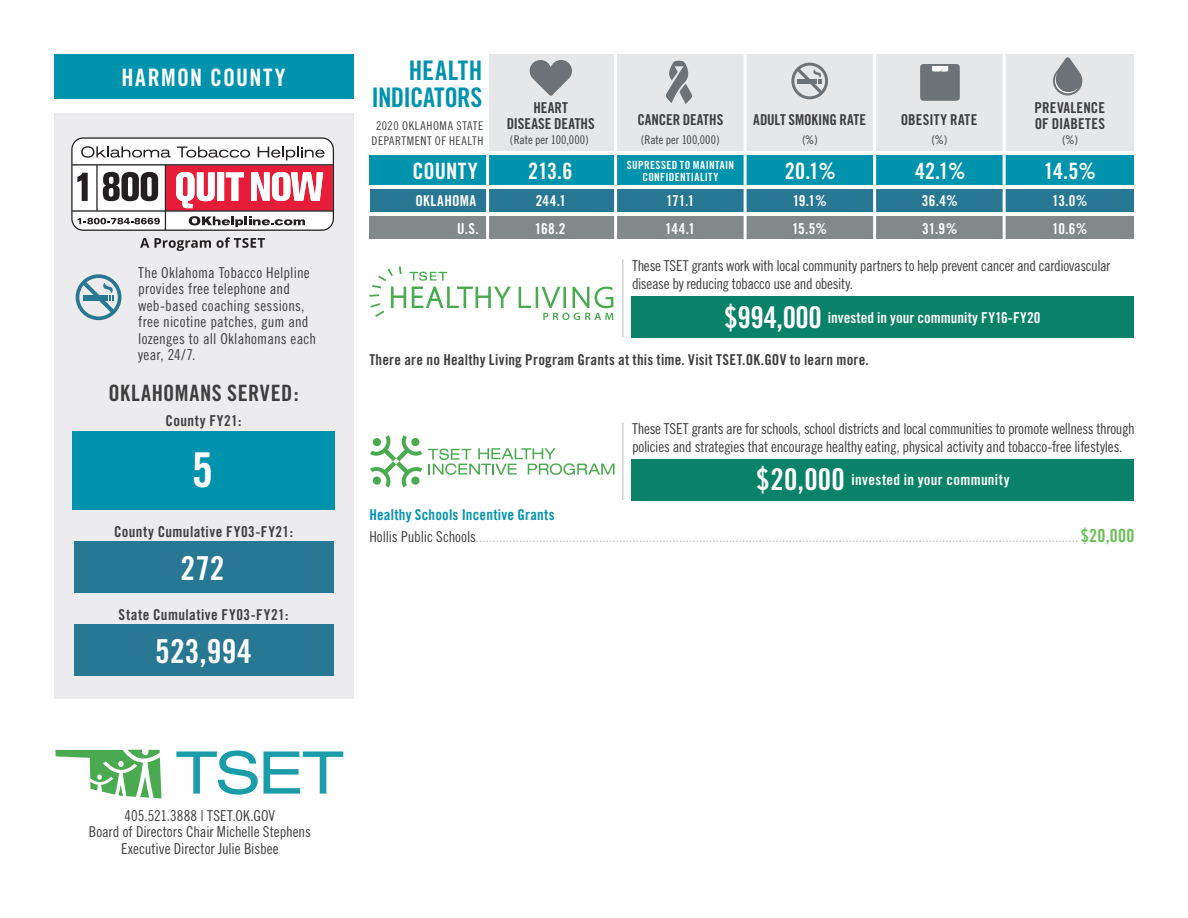
<style>
.page{position:relative;width:1188px;height:918px;background:#fff}
.page>*{position:absolute;margin:0;border:0;box-sizing:border-box;transform-origin:0 0}
.t1{font:48px "Trade Gothic Bold Cond Twenty";color:#fff}
.t2{font:33px "Trade Gothic Bold Cond Twenty";letter-spacing:.005em;color:#fff}
.t3{font:27px/27px "Trade Gothic Bold Cond Twenty";letter-spacing:-.02em;color:#0093ad;text-align:right}
.t4{font:24px "Trade Gothic Bold Cond Twenty";letter-spacing:.06em;color:#fff}
.t5{font:22.5px "Trade Gothic Bold Cond Twenty";color:#fff}
.t6{font:22.5px "Trade Gothic Bold Cond Twenty";letter-spacing:.025em;color:#3e3e3f}
.t7{font:15px/16.5px "Trade Gothic Cond Eighteen";letter-spacing:-.015em;color:#3e3e3f}
.t8{font:15px "Trade Gothic Cond Eighteen";letter-spacing:-.005em;color:#bcbdc0}
.t9{font:15px "Trade Gothic Bold Cond Twenty";letter-spacing:.02em;color:#3e3e3f}
.t10{font:15px/16.5px "Trade Gothic Cond Eighteen";letter-spacing:.015em;color:#3e3e3f}
.t11{font:15px/27px "Trade Gothic Bold Cond Twenty";letter-spacing:.015em;color:#fff}
.t12{font:15px "Trade Gothic Bold Cond Twenty";letter-spacing:.015em;color:#0093ad}
.t13{font:15px/16.5px "Trade Gothic Bold Cond Twenty";color:#3e3e3f;text-align:center}
.t14{font:15px "Trade Gothic Bold Cond Twenty";letter-spacing:-.01em;color:#3e3e3f}
.t15{font:15px "Trade Gothic Bold Cond Twenty";letter-spacing:-.005em;color:#3e3e3f}
.t16{font:15px "Trade Gothic Bold Cond Twenty";letter-spacing:.035em;color:#fff}
.t17{font:12px/15px "Trade Gothic Cond Eighteen";letter-spacing:.035em;color:#3e3e3f;text-align:center}
.t18{font:12px "Trade Gothic Cond Eighteen";color:#3e3e3f}
.t19{font:11.25px/12px "Trade Gothic Bold Cond Twenty";letter-spacing:.035em;color:#fff;text-align:center}
.s1{font-size:30px}
.s2{color:#3e3e3f}
.s3{font-family:"Trade Gothic Bold Cond Twenty";font-size:18px;color:#69be55}
</style>
<div class="page">
<div style="left:746px;top:190px;width:127px;height:22px;background:#287793"></div>
<div style="left:746px;top:216px;width:127px;height:23px;background:#83888b"></div>
<div style="left:876px;top:190px;width:127px;height:22px;background:#287793"></div>
<div style="left:876px;top:216px;width:127px;height:23px;background:#83888b"></div>
<div style="left:1006px;top:190px;width:128px;height:22px;background:#287793"></div>
<div style="left:1006px;top:216px;width:128px;height:23px;background:#83888b"></div>
<div style="left:488px;top:54px;width:646px;height:97px;background:#e6e7e9"></div>
<div style="left:54px;top:54px;width:299px;height:45px;background:#0093ad"></div>
<svg style="left:176px;top:750px;width:82px;height:45px"></svg>
<svg style="left:264px;top:751px;width:79px;height:43px"></svg>
<svg style="left:56px;top:750px;width:105px;height:48px"></svg>
<div style="left:370px;top:190px;width:107px;height:22px;background:#287793"></div>
<div style="left:369px;top:156px;width:108px;height:29px;background:#0093ad"></div>
<div style="left:369px;top:216px;width:108px;height:23px;background:#83888b"></div>
<svg style="left:1053px;top:57px;width:29px;height:38px"></svg>
<div style="left:920px;top:64px;width:40px;height:37px;background:#6c7275;border-radius:3px"></div>
<svg style="left:932px;top:66px;width:16px;height:6px"></svg>
<svg style="left:530px;top:60px;width:42px;height:36px"></svg>
<div style="left:487px;top:190px;width:128px;height:22px;background:#287793"></div>
<div style="left:487px;top:156px;width:128px;height:29px;background:#0093ad"></div>
<div style="left:487px;top:216px;width:128px;height:23px;background:#83888b"></div>
<div style="left:616px;top:190px;width:128px;height:22px;background:#287793"></div>
<div style="left:616px;top:156px;width:128px;height:29px;background:#0093ad"></div>
<div style="left:616px;top:216px;width:128px;height:23px;background:#83888b"></div>
<div style="left:746px;top:156px;width:127px;height:29px;background:#0093ad"></div>
<div style="left:876px;top:156px;width:127px;height:29px;background:#0093ad"></div>
<div style="left:1006px;top:156px;width:128px;height:29px;background:#0093ad"></div>
<hr style="left:614px;top:42px;width:3px;height:225px;background:#fff">
<hr style="left:744px;top:50px;width:3px;height:209px;background:#fff">
<hr style="left:873px;top:50px;width:3px;height:209px;background:#fff">
<hr style="left:1003px;top:50px;width:3px;height:209px;background:#fff">
<svg style="left:666px;top:61px;width:26px;height:43px"></svg>
<hr style="left:486px;top:42px;width:3px;height:225px;background:#fff">
<div style="left:54px;top:113px;width:299px;height:586px;background:#ececee"></div>
<svg style="left:76px;top:274px;width:45px;height:46px"></svg>
<div style="left:72px;top:431px;width:263px;height:79px;background:#0093ad"></div>
<div style="left:74px;top:542px;width:259px;height:51px;background:#287793"></div>
<div style="left:74px;top:624px;width:259px;height:52px;background:#287793"></div>
<svg style="left:71px;top:137px;width:263px;height:94px"></svg>
<svg style="left:140px;top:238px;width:9px;height:10px"></svg>
<svg style="left:155px;top:237px;width:110px;height:14px"></svg>
<svg style="left:791px;top:63px;width:37px;height:36px"></svg>
<svg style="left:519px;top:287px;width:12px;height:21px"></svg>
<hr style="left:536px;top:287px;width:2px;height:21px;background:#49aa50">
<svg style="left:542px;top:286px;width:71px;height:34px"></svg>
<svg style="left:369px;top:266px;width:142px;height:51px"></svg>
<hr style="left:622px;top:259px;width:1px;height:78px;background:#bcbdc0">
<svg style="left:370px;top:435px;width:52px;height:53px"></svg>
<svg style="left:428px;top:448px;width:187px;height:27px"></svg>
<div style="left:632px;top:459px;width:502px;height:41px;background:#0a8268"></div>
<hr style="left:622px;top:423px;width:1px;height:77px;background:#bcbdc0">
<div style="left:632px;top:296px;width:502px;height:42px;background:#0a8268"></div>
<h3 class="t4" style="left:122px;top:62px;width:166px">HARMON COUNTY</h3>
<p class="t10" style="left:138px;top:264px;width:179px">The Oklahoma Tobacco Helpline provides free telephone and web-based coaching sessions, free nicotine patches, gum and lozenges to all Oklahomans each year, 24/7.</p>
<h3 class="t6" style="left:108px;top:380px;width:192px">OKLAHOMANS SERVED:</h3>
<p class="t9" style="left:166px;top:412px;width:77px">County FY21:</p>
<h1 class="t1" style="left:192px;top:441px;width:23px">5</h1>
<p class="t9" style="left:114px;top:522px;width:181px">County Cumulative FY03-FY21:</p>
<h2 class="t2" style="left:181px;top:548px;width:45px">272</h2>
<p class="t9" style="left:119px;top:605px;width:171px">State Cumulative FY03-FY21:</p>
<h2 class="t2" style="left:155px;top:631px;width:98px">523,994</h2>
<h3 class="t3" style="left:372px;top:56px;width:112px">HEALTH<br>INDICATORS</h3>
<p class="t17" style="left:372px;top:118px;width:113px">2020 OKLAHOMA STATE<br>DEPARTMENT OF HEALTH</p>
<h3 class="t5" style="left:412px;top:157px;width:67px">COUNTY</h3>
<p class="t16" style="left:416px;top:192px;width:62px">OKLAHOMA</p>
<p class="t11" style="left:457px;top:215px;width:23px">U.S.</p>
<p class="t13" style="left:507px;top:99px;width:89px">HEART<br>DISEASE DEATHS</p>
<p class="t15" style="left:637px;top:111px;width:87px">CANCER DEATHS</p>
<p class="t14" style="left:753px;top:111px;width:114px">ADULT SMOKING RATE</p>
<p class="t9" style="left:1035px;top:98px;width:72px">PREVALENCE</p>
<p class="t9" style="left:901px;top:111px;width:78px">OBESITY RATE</p>
<p class="t9" style="left:1035px;top:115px;width:72px">OF DIABETES</p>
<p class="t18" style="left:510px;top:133px;width:80px">(Rate per 100,000)</p>
<p class="t18" style="left:641px;top:133px;width:80px">(Rate per 100,000)</p>
<p class="t17" style="left:802px;top:132px;width:17px">(%)</p>
<p class="t17" style="left:932px;top:132px;width:17px">(%)</p>
<p class="t17" style="left:1062px;top:132px;width:17px">(%)</p>
<h3 class="t5" style="left:528px;top:157px;width:46px">213.6</h3>
<p class="t19" style="left:627px;top:159px;width:109px">SUPRESSED TO MAINTAIN<br>CONFIDENTIALITY</p>
<h3 class="t5" style="left:785px;top:157px;width:53px">20.1%</h3>
<h3 class="t5" style="left:915px;top:157px;width:52px">42.1%</h3>
<h3 class="t5" style="left:1044px;top:157px;width:54px">14.5%</h3>
<p class="t11" style="left:535px;top:188px;width:33px">244.1<br>168.2</p>
<p class="t11" style="left:665px;top:188px;width:32px">171.1<br>144.1</p>
<p class="t11" style="left:792px;top:188px;width:37px">19.1%<br>15.5%</p>
<p class="t11" style="left:922px;top:188px;width:38px">36.4%<br>31.9%</p>
<p class="t11" style="left:1052px;top:188px;width:37px">13.0%<br>10.6%</p>
<p class="t7" style="left:632px;top:257px;width:480px;line-height:18px">These TSET grants work with local community partners to help prevent cancer and cardiovascular disease by reducing tobacco use and obesity.</p>
<p class="t11" style="left:724px;top:304px;width:318px"><span class="s1">$994,000</span> invested in your community FY16-FY20</p>
<p class="t9" style="left:369px;top:350px;width:501px">There are no Healthy Living Program Grants at this time. Visit TSET.OK.GOV to learn more.</p>
<p class="t12" style="left:369px;top:506px;width:187px">Healthy Schools Incentive Grants</p>
<p class="t7" style="left:632px;top:420px;width:504px;line-height:18px">These TSET grants are for schools, school districts and local communities to promote wellness through policies and strategies that encourage healthy eating, physical activity and tobacco-free lifestyles.</p>
<p class="t11" style="left:756px;top:466px;width:255px"><span class="s1">$20,000</span> invested in your community</p>
<p class="t8" style="left:369px;top:527px;width:766px"><span class="s2">Hollis Public Schools</span>..................................................................................................................................................................................... <span class="s3">$20,000</span></p>
<p class="t7" style="left:89px;top:807px;width:224px;text-align:center">405.521.3888 | TSET.OK.GOV<br>Board of Directors Chair Michelle Stephens<br>Executive Director Julie Bisbee</p>
</div>
